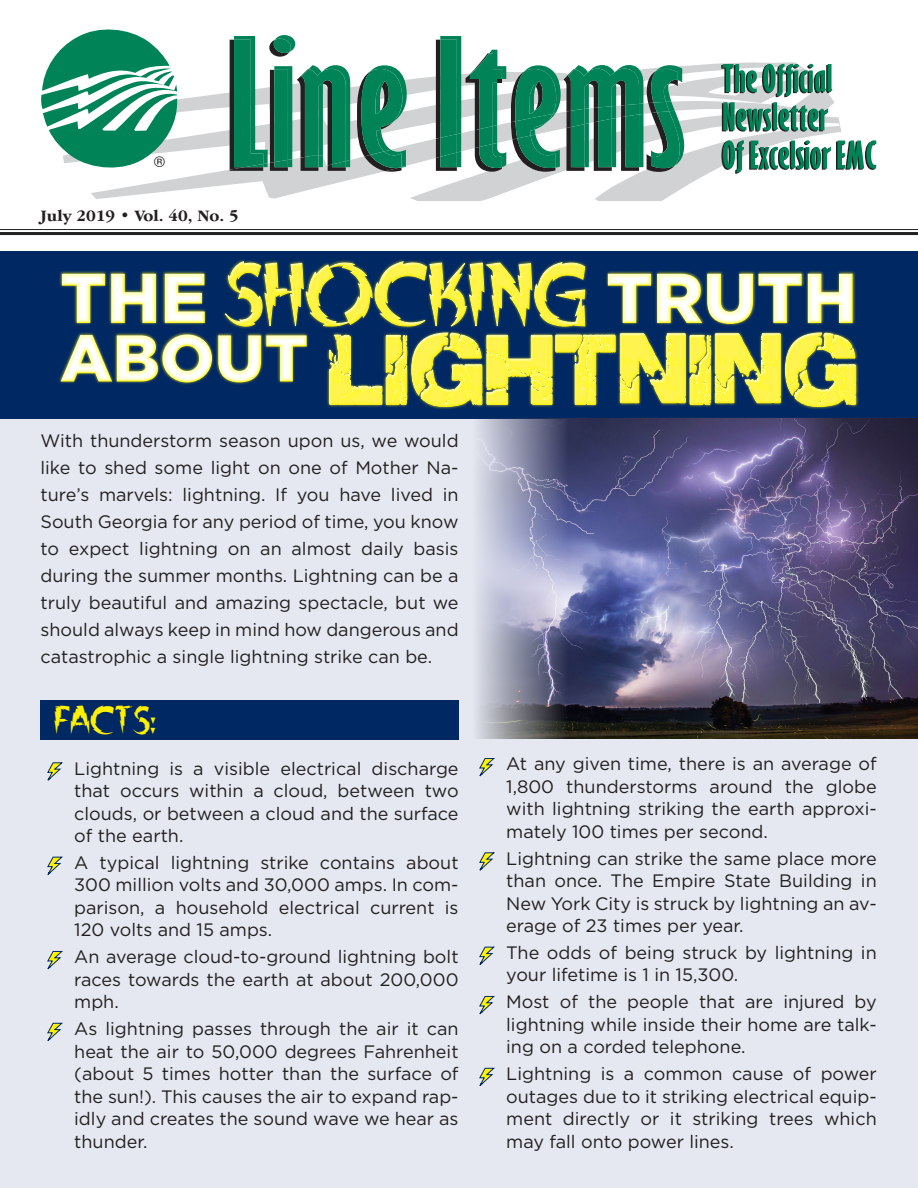
<style>
.page{position:relative;width:918px;height:1188px;background:#fff}
.page>*{position:absolute;margin:0;border:0;box-sizing:border-box;transform-origin:0 0}
.t1{font:74.4px "electrical";letter-spacing:.04em;color:#fff34f;scale:.75 1}
.t2{font:900 70.5px "Gotham";color:#fff}
.t3{font:40.5px "In A Flash";color:#fff101}
.t4{font:18px/22.5px "Gotham";color:#231f20;text-align:justify}
.t5{font:700 16.5px "Garamond IT Cby BT";color:#231f20}
.t6{font:14.7px "Helvetica";color:#231f20}
.s1{font-family:"In A Flash";font-weight:400;font-size:90px;color:#fff34f}
</style>
<div class="page">
<div style="left:0;top:418px;width:918px;height:770px;background:#e5e8f1"></div>
<svg style="left:41px;top:29px;width:835px;height:172px"></svg>
<div style="left:0;top:251px;width:918px;height:167px;background:#002964"></div>
<svg style="left:47px;top:762px;width:16px;height:19px"></svg>
<svg style="left:47px;top:856px;width:16px;height:19px"></svg>
<svg style="left:47px;top:951px;width:16px;height:19px"></svg>
<svg style="left:47px;top:1023px;width:16px;height:18px"></svg>
<hr style="left:0;top:229px;width:918px;height:1px;background:#231f20">
<hr style="left:0;top:232px;width:918px;height:3px;background:#231f20">
<div style="left:58px;top:261px;width:800px;height:149px;background:#fff101;opacity:.75"></div>
<img style="left:472px;top:418px;width:446px;height:321px">
<svg style="left:479px;top:758px;width:16px;height:19px"></svg>
<svg style="left:479px;top:852px;width:16px;height:19px"></svg>
<svg style="left:479px;top:946px;width:16px;height:19px"></svg>
<svg style="left:479px;top:996px;width:16px;height:19px"></svg>
<svg style="left:479px;top:1068px;width:16px;height:18px"></svg>
<div style="left:40px;top:700px;width:419px;height:39px;background:#002964"></div>
<p class="t6" style="left:154px;top:151px;width:12px">®</p>
<p class="t5" style="left:40px;top:207px;width:200px">July 2019 • Vol. 40, No. 5</p>
<h2 class="t2" style="left:60px;top:257px;width:798px">THE <span class="s1">SHOCKING</span> TRUTH</h2>
<h1 class="t1" style="left:60px;top:331px;width:1064px"><sup>ABOUT</sup> LIGHTNING</h1>
<p class="t4" style="left:40px;top:427px;width:420px;line-height:27px">With thunderstorm season upon us, we would like to shed some light on one of Mother Na&shy;ture’s marvels: lightning. If you have lived in South Georgia for any period of time, you know to expect lightning on an almost daily basis during the summer months. Lightning can be a truly beautiful and amazing spectacle, but we should always keep in mind how dangerous and catastrophic a single lightning strike can be.</p>
<p class="t3" style="left:54px;top:705px;width:104px">FACTS:</p>
<p class="t4" style="left:74px;top:757px;width:386px">Lightning is a visible electrical discharge that occurs within a cloud, between two clouds, or between a cloud and the surface of the earth.</p>
<p class="t4" style="left:74px;top:851px;width:386px">A typical lightning strike contains about 300 million volts and 30,000 amps. In com&shy;parison, a household electrical current is 120 volts and 15 amps.</p>
<p class="t4" style="left:74px;top:945px;width:386px">An average cloud-to-ground lightning bolt races towards the earth at about 200,000 mph.</p>
<p class="t4" style="left:74px;top:1017px;width:386px">As lightning passes through the air it can heat the air to 50,000 degrees Fahrenheit (about 5 times hotter than the surface of the sun!). This causes the air to expand rap&shy;idly and creates the sound wave we hear as thunder.</p>
<p class="t4" style="left:506px;top:752px;width:372px">At any given time, there is an average of 1,800 thunderstorms around the globe with lightning striking the earth approxi&shy;mately 100 times per second.</p>
<p class="t4" style="left:506px;top:847px;width:372px">Lightning can strike the same place more than once. The Empire State Building in New York City is struck by lightning an av&shy;erage of 23 times per year.</p>
<p class="t4" style="left:506px;top:941px;width:372px">The odds of being struck by lightning in your lifetime is 1 in 15,300.</p>
<p class="t4" style="left:506px;top:990px;width:372px">Most of the people that are injured by lightning while inside their home are talk&shy;ing on a corded telephone.</p>
<p class="t4" style="left:506px;top:1062px;width:372px">Lightning is a common cause of power outages due to it striking electrical equip&shy;ment directly or it striking trees which may fall onto power lines.</p>
</div>
